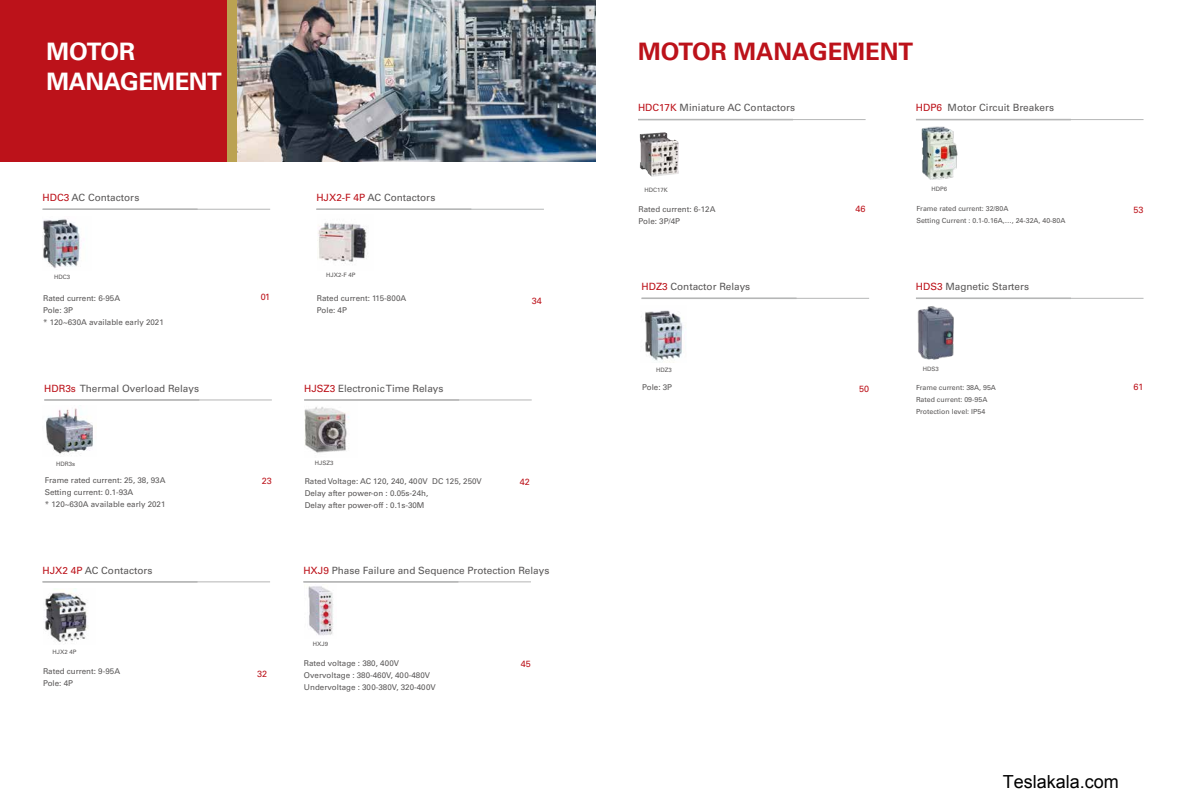
<style>
.page{position:relative;width:1191px;height:808px;background:#fff}
.page>*{position:absolute;margin:0;border:0;box-sizing:border-box;transform-origin:0 0}
.t1{font:700 24px/30px "Univers";letter-spacing:-.02em;color:#fff}
.t2{font:700 24px "Univers";color:#bc121a}
.t3{font:18px "Arial";color:#000}
.t4{font:10px "Univers";color:#595757}
.t5{font:9px "Univers";color:#bc121a}
.t6{font:8px/12px "Univers";color:#595757}
.t7{font:7px/12px "Univers";color:#595757}
.t8{font:6px "Univers";color:#595757}
.s1{color:#bc121a}
</style>
<div class="page">
<div style="left:0;top:0;width:227px;height:162px;background:#bc121a"></div>
<img style="left:237px;top:0;width:358px;height:162px">
<div style="left:227px;top:0;width:10px;height:162px;background:#bba252"></div>
<hr style="left:43px;top:209px;width:227px;height:1px;background:#b5b6b6">
<hr style="left:43px;top:208px;width:155px;height:2px;background:#b5b6b6">
<img style="left:43px;top:219px;width:38px;height:50px">
<hr style="left:44px;top:400px;width:228px;height:1px;background:#b5b6b6">
<hr style="left:44px;top:399px;width:155px;height:2px;background:#b5b6b6">
<img style="left:46px;top:408px;width:47px;height:47px">
<hr style="left:43px;top:582px;width:227px;height:1px;background:#b5b6b6">
<hr style="left:43px;top:581px;width:154px;height:2px;background:#b5b6b6">
<img style="left:45px;top:588px;width:43px;height:54px">
<hr style="left:304px;top:400px;width:228px;height:1px;background:#b5b6b6">
<hr style="left:304px;top:399px;width:155px;height:2px;background:#b5b6b6">
<img style="left:304px;top:407px;width:45px;height:46px">
<hr style="left:316px;top:209px;width:228px;height:1px;background:#b5b6b6">
<hr style="left:316px;top:208px;width:155px;height:2px;background:#b5b6b6">
<img style="left:317px;top:222px;width:51px;height:42px">
<hr style="left:638px;top:119px;width:227px;height:1px;background:#b5b6b6">
<img style="left:639px;top:132px;width:39px;height:45px">
<hr style="left:641px;top:298px;width:228px;height:1px;background:#b5b6b6">
<img style="left:641px;top:310px;width:42px;height:52px">
<hr style="left:916px;top:119px;width:227px;height:1px;background:#b5b6b6">
<img style="left:921px;top:126px;width:37px;height:54px">
<hr style="left:916px;top:298px;width:227px;height:1px;background:#b5b6b6">
<img style="left:917px;top:306px;width:37px;height:54px">
<hr style="left:303px;top:582px;width:228px;height:1px;background:#b5b6b6">
<hr style="left:303px;top:581px;width:155px;height:2px;background:#b5b6b6">
<img style="left:308px;top:586px;width:25px;height:50px">
<h1 class="t1" style="left:47px;top:36px;width:177px">MOTOR<br>MANAGEMENT</h1>
<h1 class="t2" style="left:638px;top:37px;width:276px">MOTOR MANAGEMENT</h1>
<p class="t4" style="left:638px;top:102px;width:159px"><span class="s1">HDC17K</span> Miniature AC Contactors</p>
<p class="t4" style="left:916px;top:102px;width:140px"><span class="s1">HDP6</span> Motor Circuit Breakers</p>
<p class="t4" style="left:43px;top:192px;width:98px"><span class="s1">HDC3</span> AC Contactors</p>
<p class="t4" style="left:316px;top:192px;width:120px"><span class="s1">HJX2-F 4P</span> AC Contactors</p>
<p class="t8" style="left:644px;top:186px;width:25px">HDC17K</p>
<p class="t6" style="left:638px;top:203px;width:78px">Rated current: 6-12A<br>Pole: 3P/4P</p>
<p class="t5" style="left:855px;top:204px;width:12px">46</p>
<p class="t8" style="left:931px;top:185px;width:17px">HDP6</p>
<p class="t7" style="left:916px;top:202px;width:150px">Frame rated current: 32/80A<br>Setting Current : 0.1-0.16A,…, 24-32A, 40-80A</p>
<p class="t5" style="left:1133px;top:205px;width:12px">53</p>
<p class="t8" style="left:54px;top:273px;width:18px">HDC3</p>
<p class="t8" style="left:326px;top:271px;width:31px">HJX2-F 4P</p>
<p class="t6" style="left:43px;top:292px;width:122px">Rated current: 6-95A<br>Pole: 3P<br>* 120~630A available early 2021</p>
<p class="t5" style="left:261px;top:291px;width:11px">01</p>
<p class="t6" style="left:317px;top:292px;width:91px">Rated current: 115-800A<br>Pole: 4P</p>
<p class="t5" style="left:532px;top:295px;width:12px">34</p>
<p class="t4" style="left:641px;top:281px;width:110px"><span class="s1">HDZ3</span> Contactor Relays</p>
<p class="t4" style="left:916px;top:281px;width:115px"><span class="s1">HDS3</span> Magnetic Starters</p>
<p class="t4" style="left:44px;top:382px;width:156px"><span class="s1">HDR3s</span> Thermal Overload Relays</p>
<p class="t4" style="left:304px;top:382px;width:141px"><span class="s1">HJSZ3</span> Electronic Time Relays</p>
<p class="t8" style="left:656px;top:366px;width:17px">HDZ3</p>
<p class="t6" style="left:642px;top:382px;width:31px">Pole: 3P</p>
<p class="t5" style="left:859px;top:384px;width:12px">50</p>
<p class="t8" style="left:922px;top:365px;width:18px">HDS3</p>
<p class="t7" style="left:916px;top:382px;width:81px">Frame current: 38A, 95A<br>Rated current: 09-95A<br>Protection level: IP54</p>
<p class="t5" style="left:1133px;top:381px;width:12px">61</p>
<p class="t8" style="left:56px;top:460px;width:21px">HDR3s</p>
<p class="t8" style="left:315px;top:459px;width:20px">HJSZ3</p>
<p class="t6" style="left:45px;top:474px;width:122px">Frame rated current: 25, 38, 93A<br>Setting current: 0.1-93A<br>* 120~630A available early 2021</p>
<p class="t5" style="left:262px;top:476px;width:12px">23</p>
<p class="t6" style="left:305px;top:475px;width:179px">Rated Voltage: AC 120, 240, 400V DC 125, 250V<br>Delay after power-on : 0.05s-24h,<br>Delay after power-off : 0.1s-30M</p>
<p class="t5" style="left:520px;top:477px;width:12px">42</p>
<p class="t4" style="left:43px;top:564px;width:112px"><span class="s1">HJX2 4P</span> AC Contactors</p>
<p class="t4" style="left:303px;top:564px;width:247px"><span class="s1">HXJ9</span> Phase Failure and Sequence Protection Relays</p>
<p class="t8" style="left:313px;top:640px;width:17px">HXJ9</p>
<p class="t8" style="left:53px;top:648px;width:26px">HJX2 4P</p>
<p class="t6" style="left:43px;top:665px;width:78px">Rated current: 9-95A<br>Pole: 4P</p>
<p class="t5" style="left:257px;top:668px;width:12px">32</p>
<p class="t6" style="left:304px;top:657px;width:133px">Rated voltage : 380, 400V<br>Overvoltage : 380-460V, 400-480V<br>Undervoltage : 300-380V, 320-400V</p>
<p class="t5" style="left:521px;top:658px;width:12px">45</p>
<h2 class="t3" style="left:1003px;top:770px;width:118px">Teslakala.com</h2>
</div>
